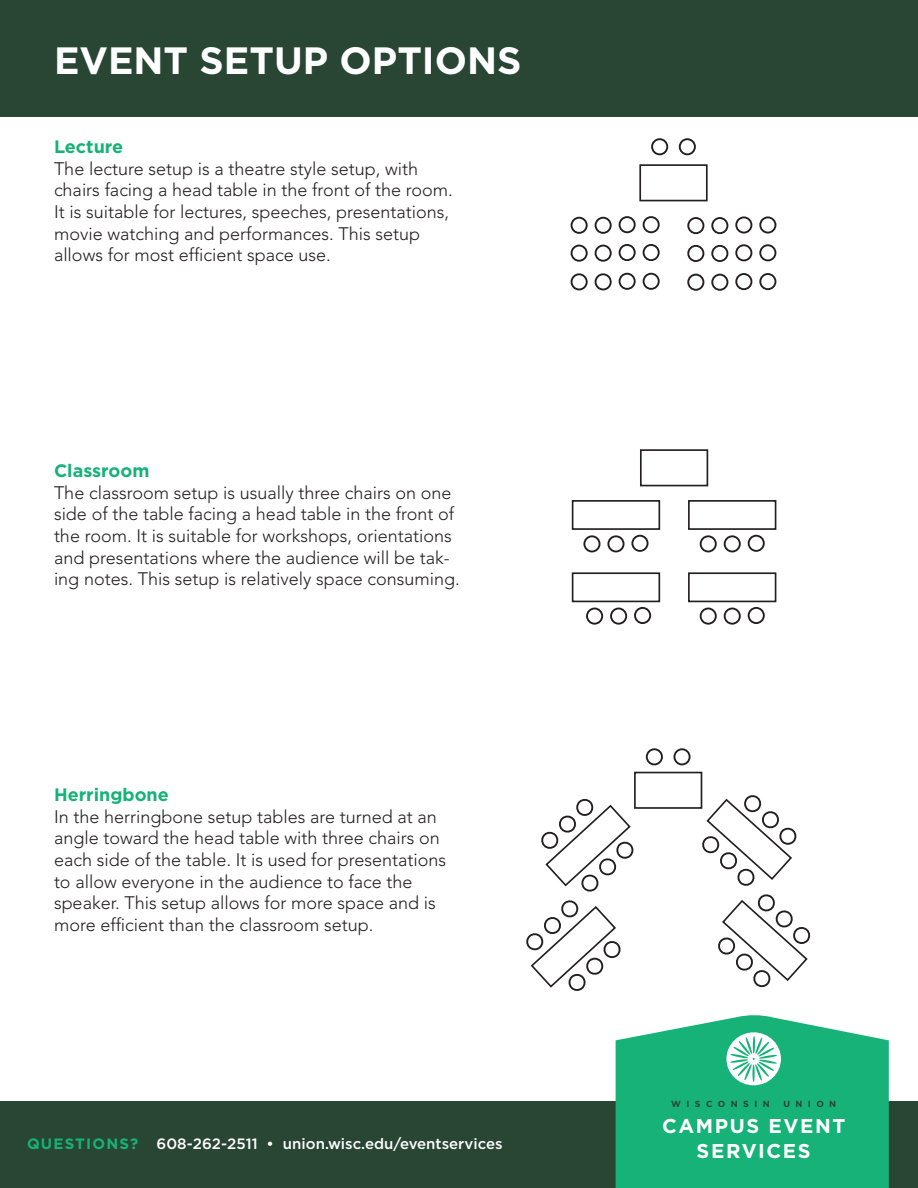
<style>
.page{position:relative;width:918px;height:1188px;background:#fff}
.page>*{position:absolute;margin:0;border:0;box-sizing:border-box;transform-origin:0 0}
.t1{font:700 38.1px "Gotham";color:#fff}
.t2{font:700 19.95px/25.3px "Gotham";letter-spacing:.08em;color:#fff;text-align:center}
.t3{font:300 18px/21.6px "Avenir";color:#231f20}
.t4{font:700 18px "Gotham";color:#16b278}
.t5{font:500 15px "Gotham";color:#fff}
.t6{font:700 8.85px "Gotham";letter-spacing:.62em;color:#284633}
.s1{font-weight:700;color:#16b278}
</style>
<div class="page">
<div style="left:0;top:1102px;width:918px;height:86px;background:#284633"></div>
<svg style="left:616px;top:1015px;width:273px;height:173px;background:#27b782"></svg>
<svg style="left:726px;top:1032px;width:55px;height:53px"></svg>
<div style="left:0;top:0;width:918px;height:117px;background:#284633"></div>
<div style="left:572px;top:500px;width:88px;height:30px;border:2px solid #231f20"></div>
<div style="left:572px;top:572px;width:88px;height:30px;border:2px solid #231f20"></div>
<div style="left:688px;top:500px;width:88px;height:30px;border:2px solid #231f20"></div>
<div style="left:688px;top:572px;width:88px;height:30px;border:2px solid #231f20"></div>
<div style="left:640px;top:449px;width:68px;height:37px;border:2px solid #231f20"></div>
<div style="left:583px;top:535px;width:18px;height:17px;border:2px solid #231f20;border-radius:50%"></div>
<div style="left:700px;top:535px;width:17px;height:17px;border:2px solid #231f20;border-radius:50%"></div>
<div style="left:700px;top:608px;width:17px;height:17px;border:2px solid #231f20;border-radius:50%"></div>
<div style="left:586px;top:608px;width:17px;height:17px;border:2px solid #231f20;border-radius:50%"></div>
<div style="left:631px;top:535px;width:18px;height:17px;border:2px solid #231f20;border-radius:50%"></div>
<div style="left:748px;top:535px;width:17px;height:17px;border:2px solid #231f20;border-radius:50%"></div>
<div style="left:748px;top:607px;width:17px;height:17px;border:2px solid #231f20;border-radius:50%"></div>
<div style="left:634px;top:607px;width:17px;height:17px;border:2px solid #231f20;border-radius:50%"></div>
<div style="left:607px;top:535px;width:18px;height:17px;border:2px solid #231f20;border-radius:50%"></div>
<div style="left:724px;top:535px;width:17px;height:17px;border:2px solid #231f20;border-radius:50%"></div>
<div style="left:724px;top:608px;width:17px;height:17px;border:2px solid #231f20;border-radius:50%"></div>
<div style="left:610px;top:608px;width:17px;height:17px;border:2px solid #231f20;border-radius:50%"></div>
<div style="left:639px;top:164px;width:69px;height:37px;border:2px solid #231f20"></div>
<div style="left:651px;top:138px;width:17px;height:17px;border:2px solid #231f20;border-radius:50%"></div>
<div style="left:679px;top:138px;width:17px;height:17px;border:2px solid #231f20;border-radius:50%"></div>
<div style="left:571px;top:217px;width:17px;height:17px;border:2px solid #231f20;border-radius:50%"></div>
<div style="left:571px;top:245px;width:17px;height:17px;border:2px solid #231f20;border-radius:50%"></div>
<div style="left:571px;top:273px;width:17px;height:17px;border:2px solid #231f20;border-radius:50%"></div>
<div style="left:687px;top:217px;width:17px;height:17px;border:2px solid #231f20;border-radius:50%"></div>
<div style="left:687px;top:245px;width:17px;height:17px;border:2px solid #231f20;border-radius:50%"></div>
<div style="left:687px;top:274px;width:17px;height:17px;border:2px solid #231f20;border-radius:50%"></div>
<div style="left:619px;top:216px;width:17px;height:17px;border:2px solid #231f20;border-radius:50%"></div>
<div style="left:619px;top:244px;width:17px;height:17px;border:2px solid #231f20;border-radius:50%"></div>
<div style="left:619px;top:273px;width:17px;height:17px;border:2px solid #231f20;border-radius:50%"></div>
<div style="left:735px;top:216px;width:17px;height:18px;border:2px solid #231f20;border-radius:50%"></div>
<div style="left:735px;top:244px;width:17px;height:17px;border:2px solid #231f20;border-radius:50%"></div>
<div style="left:735px;top:273px;width:17px;height:17px;border:2px solid #231f20;border-radius:50%"></div>
<div style="left:595px;top:217px;width:17px;height:17px;border:2px solid #231f20;border-radius:50%"></div>
<div style="left:595px;top:245px;width:17px;height:17px;border:2px solid #231f20;border-radius:50%"></div>
<div style="left:595px;top:273px;width:17px;height:17px;border:2px solid #231f20;border-radius:50%"></div>
<div style="left:711px;top:217px;width:17px;height:17px;border:2px solid #231f20;border-radius:50%"></div>
<div style="left:711px;top:245px;width:17px;height:17px;border:2px solid #231f20;border-radius:50%"></div>
<div style="left:711px;top:274px;width:17px;height:17px;border:2px solid #231f20;border-radius:50%"></div>
<div style="left:643px;top:216px;width:17px;height:17px;border:2px solid #231f20;border-radius:50%"></div>
<div style="left:643px;top:244px;width:17px;height:17px;border:2px solid #231f20;border-radius:50%"></div>
<div style="left:643px;top:273px;width:17px;height:17px;border:2px solid #231f20;border-radius:50%"></div>
<div style="left:759px;top:216px;width:17px;height:18px;border:2px solid #231f20;border-radius:50%"></div>
<div style="left:759px;top:244px;width:17px;height:17px;border:2px solid #231f20;border-radius:50%"></div>
<div style="left:759px;top:273px;width:17px;height:17px;border:2px solid #231f20;border-radius:50%"></div>
<div style="left:634px;top:772px;width:68px;height:37px;border:2px solid #231f20"></div>
<svg style="left:526px;top:799px;width:107px;height:192px"></svg>
<svg style="left:700px;top:793px;width:110px;height:195px"></svg>
<div style="left:646px;top:748px;width:17px;height:17px;border:2px solid #231f20;border-radius:50%"></div>
<div style="left:674px;top:748px;width:17px;height:17px;border:2px solid #231f20;border-radius:50%"></div>
<h1 class="t1" style="left:54px;top:38px;width:469px">EVENT SETUP OPTIONS</h1>
<p class="t4" style="left:54px;top:136px;width:71px">Lecture</p>
<p class="t3" style="left:54px;top:158px;width:400px">The lecture setup is a theatre style setup, with chairs facing a head table in the front of the room.<br>It is suitable for lectures, speeches, presentations, movie watching and performances. This setup allows for most efficient space use.</p>
<p class="t4" style="left:54px;top:460px;width:97px">Classroom</p>
<p class="t3" style="left:54px;top:482px;width:407px">The classroom setup is usually three chairs on one side of the table facing a head table in the front of the room. It is suitable for workshops, orientations and presentations where the audience will be tak&shy;ing notes. This setup is relatively space consuming.</p>
<p class="t4" style="left:54px;top:784px;width:116px">Herringbone</p>
<p class="t3" style="left:54px;top:806px;width:394px">In the herringbone setup tables are turned at an angle toward the head table with three chairs on each side of the table. It is used for presentations to allow everyone in the audience to face the speaker. This setup allows for more space and is more efficient than the classroom setup.</p>
<p class="t5" style="left:27px;top:1136px;width:477px"><span class="s1">QUESTIONS?</span> 608-262-2511 • union.wisc.edu/eventservices</p>
<p class="t6" style="left:671px;top:1099px;width:100px">WISCONSIN</p>
<p class="t6" style="left:783px;top:1099px;width:54px">UNION</p>
<p class="t2" style="left:662px;top:1113px;width:185px">CAMPUS EVENT<br>SERVICES</p>
</div>
